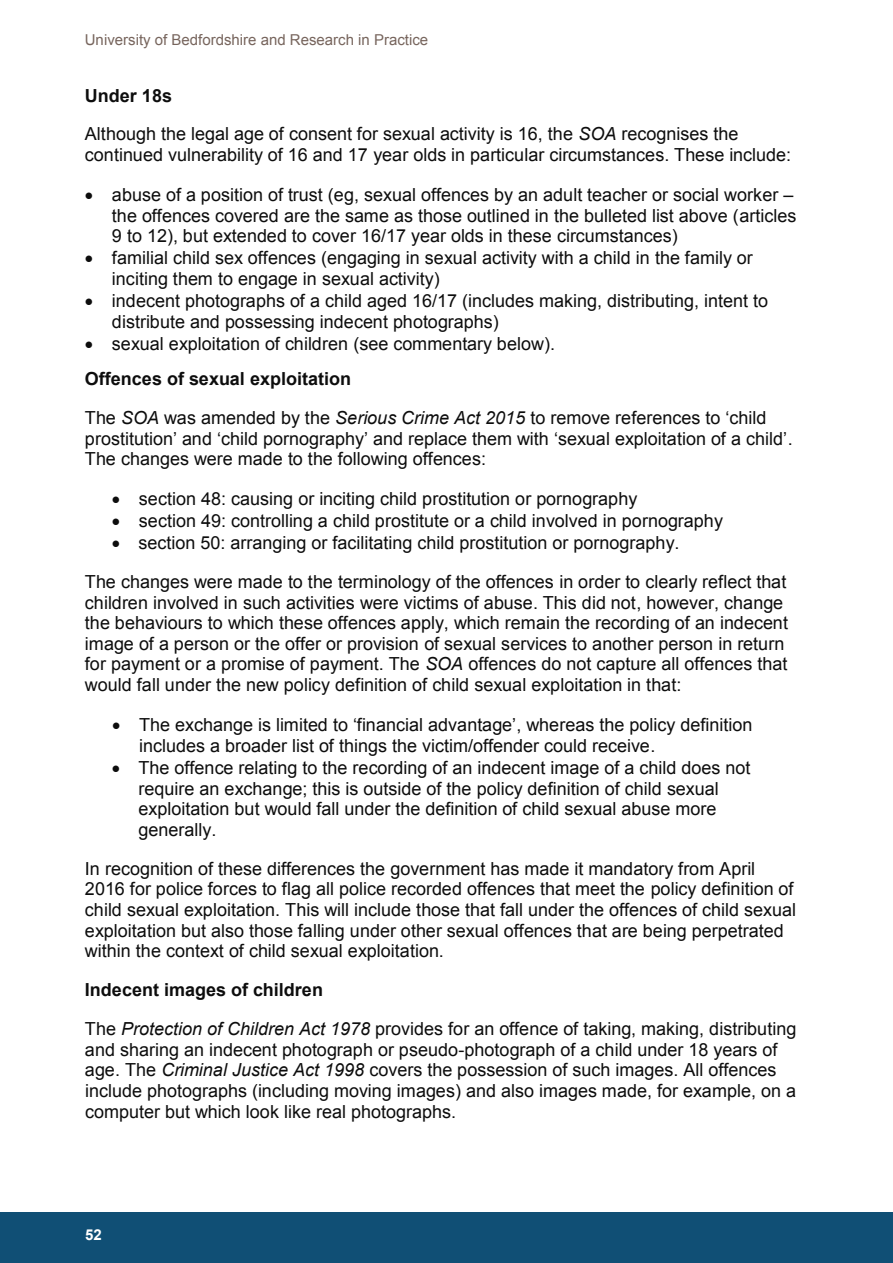
<style>
.page{position:relative;width:893px;height:1263px;background:#fff}
.page>*{position:absolute;margin:0;border:0;box-sizing:border-box;transform-origin:0 0}
.t1{font:18px/20.7px "Arial";color:#0d0d0d}
.t2{font:18px/20.9px "Arial";color:#0d0d0d}
.t3{font:15px "Arial";color:#77655d}
.t4{font:700 15px "Arial";color:#fff}
.s1{font-weight:700}
.s2{font-style:italic}
.s3{font-style:inherit}
</style>
<div class="page">
<div style="left:0;top:1212px;width:893px;height:51px;background:#104f75"></div>
<p class="t3" style="left:85px;top:30px;width:345px">University of Bedfordshire and Research in Practice</p>
<p class="t1" style="left:85px;top:76px;width:655px;line-height:38.5px"><span class="s1">Under 18s<br></span>Although the legal age of consent for sexual activity is 16, the <span class="s2">SOA</span> recognises the</p>
<p class="t1" style="left:85px;top:144px;width:708px">continued vulnerability of 16 and 17 year olds in particular circumstances. These include:</p>
<p class="t1" style="left:112px;top:184px;width:686px;text-indent:-27px">• abuse of a position of trust (eg, sexual offences by an adult teacher or social worker <span class="s3">– </span>the offences covered are the same as those outlined in the bulleted list above (articles<br>9 to 12), but extended to cover 16/17 year olds in these circumstances)</p>
<p class="t1" style="left:112px;top:248px;width:642px;text-indent:-27px">• familial child sex offences (engaging in sexual activity with a child in the family or inciting them to engage in sexual activity)</p>
<p class="t1" style="left:112px;top:290px;width:658px;text-indent:-27px">• indecent photographs of a child aged 16/17 (includes making, distributing, intent to distribute and possessing indecent photographs)</p>
<p class="t1" style="left:85px;top:326px;width:472px;line-height:35.4px">• sexual exploitation of children (see commentary below).<br><span class="s1">Offences of sexual exploitation</span></p>
<p class="t2" style="left:85px;top:407px;width:709px"><span class="s3">The</span> <span class="s2">SOA</span> <span class="s3">was amended by the</span> <span class="s2">Serious Crime Act 2015</span> <span class="s3">to</span> remove references to ‘child prostitution’ and ‘child pornography’ and replace them with ‘sexual exploitation of a child’<span class="s3">.<br>The changes were made to the following offences:</span></p>
<p class="t1" style="left:112px;top:489px;width:527px">• section 48: causing or inciting child prostitution or pornography</p>
<p class="t1" style="left:112px;top:511px;width:612px">• section 49: controlling a child prostitute or a child involved in pornography</p>
<p class="t1" style="left:85px;top:524px;width:703px;line-height:38.7px;text-indent:27px">• section 50: arranging or facilitating child prostitution or pornography.<br>The changes were made to the terminology of the offences in order to clearly reflect that</p>
<p class="t1" style="left:85px;top:592px;width:705px">children involved in such activities were victims of abuse. This did not, however, change the behaviours to which these offences apply, which remain the recording of an indecent image of a person or the offer or provision of sexual services to another person in return for payment or a promise of payment. The <span class="s2">SOA</span> offences do not capture all offences that would fall under the new policy definition of child sexual exploitation in that:</p>
<p class="t1" style="left:139px;top:715px;width:615px;text-indent:-27px">• <span class="s3">The exchange is limited to ‘financial advantage’</span>, whereas the policy definition includes a broader list of things the victim/offender could receive.</p>
<p class="t1" style="left:138px;top:757px;width:614px;text-indent:-27px">• The offence relating to the recording of an indecent image of a child does not require an exchange; this is outside of the policy definition of child sexual exploitation but would fall under the definition of child sexual abuse more generally.</p>
<p class="t1" style="left:85px;top:858px;width:713px">In recognition of these differences the government has made it mandatory from April 2016 for police forces to flag all police recorded offences that meet the policy definition of child sexual exploitation. This will include those that fall under the offences of child sexual exploitation but also those falling under other sexual offences that are being perpetrated within the context of child sexual exploitation.</p>
<p class="t1" style="left:85px;top:971px;width:713px;line-height:38.5px"><span class="s1">Indecent images of children<br></span>The <span class="s2">Protection of Children Act 1978</span> provides for an offence of taking, making, distributing</p>
<p class="t1" style="left:85px;top:1039px;width:713px">and sharing an indecent photograph or pseudo-photograph of a child under 18 years of age. The <span class="s2">Criminal Justice Act 1998</span> covers the possession of such images. All offences include photographs (including moving images) and also images made, for example, on a computer but which look like real photographs.</p>
<p class="t4" style="left:85px;top:1224px;width:18px">52</p>
</div>
